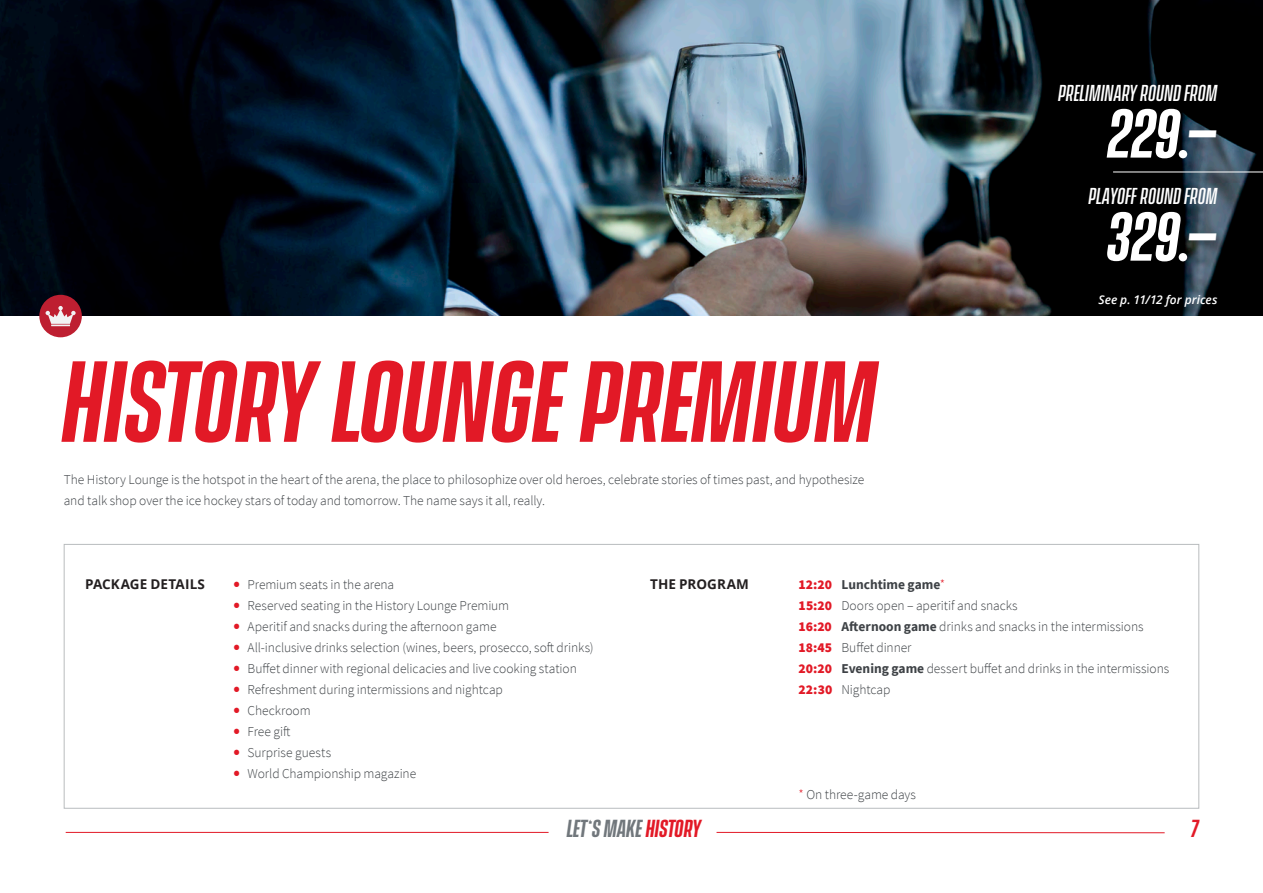
<style>
.page{position:relative;width:1263px;height:893px;background:#fff}
.page>*{position:absolute;margin:0;border:0;box-sizing:border-box;transform-origin:0 0}
.t1{font:italic 600 105px "Vanguard CF";letter-spacing:.005em;color:#e21926}
.t2{font:italic 600 63px "Vanguard CF";letter-spacing:-.01em;color:#fff}
.t3{font:italic 600 22.5px "Vanguard CF";letter-spacing:-.01em;color:#71777c}
.t4{font:italic 600 22.5px "Vanguard CF";color:#e21926}
.t5{font:italic 500 21px "Vanguard CF";letter-spacing:.01em;color:#fff}
.t6{font:300 13.5px/21px "Source Sans Pro";letter-spacing:-.005em;color:#3e4246}
.t7{font:700 13.5px "Open Sans";letter-spacing:.005em;color:#231f20}
.t8{font:italic 600 12px "Open Sans";letter-spacing:.005em;color:#fff}
.s1{font-weight:900;font-size:18px;color:#e21926}
.s2{font-weight:900;color:#e21926}
.s3{font-weight:700}
.s4{color:#e21926}
</style>
<div class="page">
<img style="left:0;top:0;width:1263px;height:316px">
<div style="left:39px;top:295px;width:43px;height:42px;background:#be1f31;border-radius:50%"></div>
<svg style="left:46px;top:306px;width:30px;height:20px"></svg>
<hr style="left:1113px;top:172px;width:150px;height:1px;background:#fff">
<hr style="left:66px;top:832px;width:483px;height:1px;background:#e21926">
<hr style="left:716px;top:832px;width:449px;height:1px;background:#e21926">
<h3 class="t5" style="left:1058px;top:81px;width:161px">PRELIMINARY ROUND FROM</h3>
<h2 class="t2" style="left:1108px;top:97px;width:111px">229.–</h2>
<h3 class="t5" style="left:1089px;top:184px;width:130px">PLAYOFF ROUND FROM</h3>
<h2 class="t2" style="left:1107px;top:200px;width:112px">329.–</h2>
<h1 class="t1" style="left:64px;top:342px;width:814px">HISTORY LOUNGE PREMIUM</h1>
<p class="t6" style="left:64px;top:469px;width:802px">The History Lounge is the hotspot in the heart of the arena, the place to philosophize over old heroes, celebrate stories of times past, and hypothesize and talk shop over the ice hockey stars of today and tomorrow. The name says it all, really.</p>
<p class="t8" style="left:1098px;top:291px;width:120px">See p. 11/12 for prices</p>
<p class="t7" style="left:85px;top:574px;width:122px">PACKAGE DETAILS</p>
<p class="t6" style="left:234px;top:574px;width:162px"><span class="s1">•</span> Premium seats in the arena</p>
<p class="t6" style="left:234px;top:595px;width:277px"><span class="s1">•</span> Reserved seating in the History Lounge Premium</p>
<p class="t6" style="left:234px;top:616px;width:265px"><span class="s1">•</span> Aperitif and snacks during the afternoon game</p>
<p class="t6" style="left:234px;top:637px;width:362px"><span class="s1">•</span> All-inclusive drinks selection (wines, beers, prosecco, soft drinks)</p>
<p class="t6" style="left:234px;top:658px;width:345px"><span class="s1">•</span> Buffet dinner with regional delicacies and live cooking station</p>
<p class="t6" style="left:234px;top:679px;width:271px"><span class="s1">•</span> Refreshment during intermissions and nightcap</p>
<p class="t6" style="left:234px;top:700px;width:79px"><span class="s1">•</span> Checkroom</p>
<p class="t6" style="left:234px;top:721px;width:58px"><span class="s1">•</span> Free gift</p>
<p class="t6" style="left:234px;top:742px;width:99px"><span class="s1">•</span> Surprise guests</p>
<p class="t6" style="left:234px;top:763px;width:184px"><span class="s1">•</span> World Championship magazine</p>
<p class="t7" style="left:650px;top:574px;width:100px">THE PROGRAM</p>
<p class="t6" style="left:799px;top:574px;width:372px"><span class="s2">12:20</span> <span class="s3">Lunchtime game</span><span class="s4">*<br></span><span class="s2">15:20</span> Doors open – aperitif and snacks<br><span class="s2">16:20</span> <span class="s3">Afternoon game</span> drinks and snacks in the intermissions <span class="s2">18:45</span> Buffet dinner<br><span class="s2">20:20</span> <span class="s3">Evening game</span> dessert buffet and drinks in the intermissions <span class="s2">22:30</span> Nightcap</p>
<p class="t6" style="left:799px;top:784px;width:119px"><span class="s4">*</span> On three-game days</p>
<h3 class="t3" style="left:567px;top:815px;width:136px">LET‘S MAKE <span class="s4">HISTORY</span></h3>
<h3 class="t4" style="left:1191px;top:815px;width:10px">7</h3>
</div>
